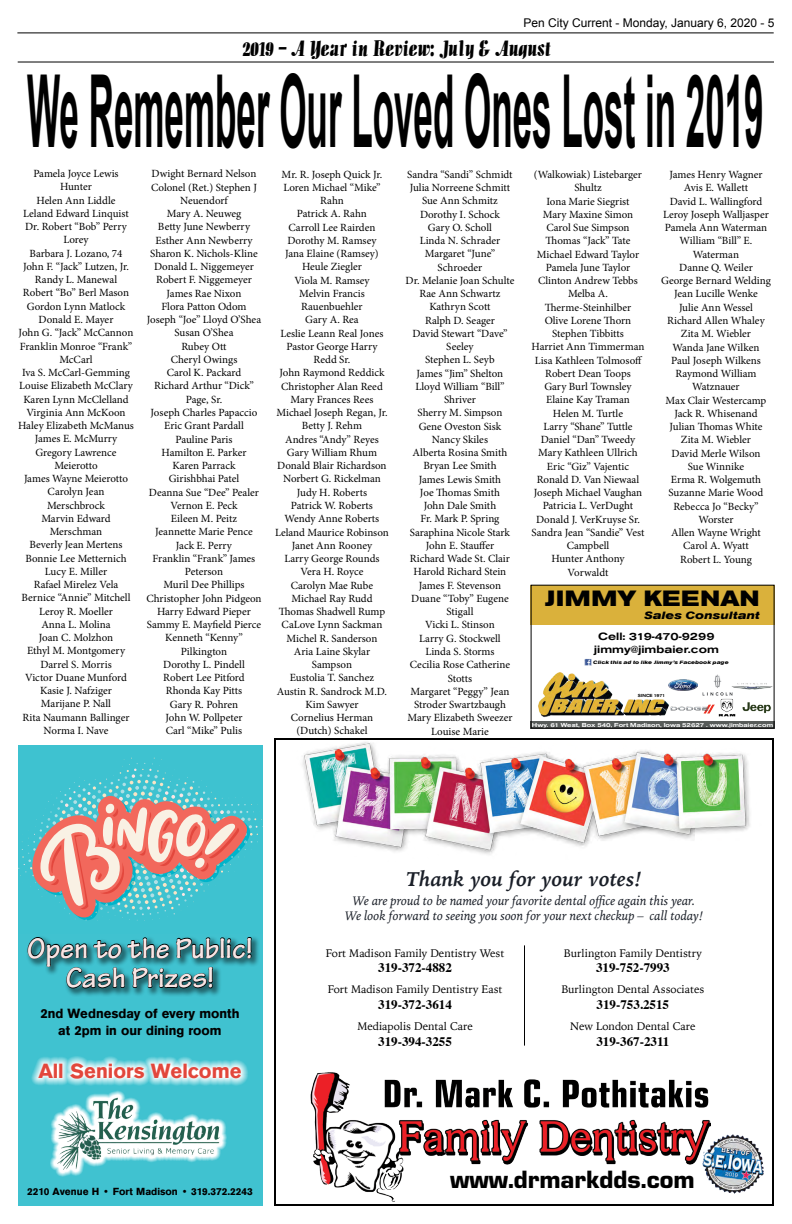
<style>
.page{position:relative;width:792px;height:1224px;background:#fff}
.page>*{position:absolute;margin:0;border:0;box-sizing:border-box;transform-origin:0 0}
.t1{font:700 100.8px "Arial";color:#000;scale:.35 1}
.t2{font:700 29.9px/29.9px "Tekton Pro";color:#f9e4e3;text-align:center}
.t3{font:900 26px "Eurostile";color:#000}
.t4{font:800 23px "Ancona Ex";color:#000}
.t5{font:22px "Alligator";color:#000}
.t6{font:700 21.3px "Ancona";color:#e2473c}
.t7{font:italic 700 21px "Iowan Old Style";color:#1a1f28}
.t8{font:700 13.9px/16.6px "Ancona";color:#000;text-align:center}
.t9{font:italic 13px/15.6px "Iowan Old Style";color:#1a1f28;text-align:center}
.t10{font:700 13px "Times";color:#000}
.t11{font:12px "Arial";color:#000}
.t12{font:11px/13.3px "Minion Pro";color:#000;text-align:center}
.t13{font:11px "Iowan Old Style";color:#000}
.t14{font:700 11px/13.2px "Ancona Ex";color:#000;text-align:center}
.t15{font:italic 800 11px "Ancona Ex";color:#000}
.t16{font:700 10.7px "Ancona";color:#000}
.t17{font:700 6px "Ancona Ex";color:#fff}
.t18{font:italic 800 5px "Ancona Ex";color:#000}
.t19{font:700 4.6px "Ancona Ex";color:#000;scale:.88 1}
</style>
<div class="page">
<hr style="left:17px;top:32px;width:757px;height:1px;background:#000">
<hr style="left:18px;top:62px;width:756px;height:1px;background:#000">
<img style="left:310px;top:1072px;width:401px;height:130px">
<img style="left:703px;top:1134px;width:31px;height:59px">
<img style="left:302px;top:742px;width:448px;height:113px">
<hr style="left:524px;top:945px;width:1px;height:101px;background:#000">
<div style="left:274px;top:738px;width:500px;height:468px;border:2px solid #000"></div>
<div style="left:18px;top:745px;width:244px;height:461px;background:#40c2d0"></div>
<div style="left:25px;top:935px;width:236px;height:62px;background:#000;opacity:.5"></div>
<svg style="left:27px;top:936px;width:225px;height:53px"></svg>
<svg style="left:31px;top:1056px;width:217px;height:30px"></svg>
<svg style="left:50px;top:1091px;width:74px;height:86px"></svg>
<img style="left:51px;top:1094px;width:176px;height:81px">
<svg style="left:18px;top:758px;width:244px;height:163px"></svg>
<div style="left:531px;top:585px;width:244px;height:40px;background:#dab13b"></div>
<img style="left:538px;top:673px;width:131px;height:44px">
<img style="left:668px;top:679px;width:30px;height:11px">
<img style="left:702px;top:674px;width:30px;height:22px">
<img style="left:731px;top:679px;width:42px;height:12px">
<img style="left:718px;top:698px;width:18px;height:19px">
<img style="left:671px;top:704px;width:44px;height:9px">
<img style="left:742px;top:702px;width:29px;height:12px">
<div style="left:531px;top:721px;width:244px;height:8px;background:#585c5a"></div>
<svg style="left:584px;top:659px;width:7px;height:7px"></svg>
<div style="left:531px;top:585px;width:244px;height:144px;border:1px solid #000"></div>
<p class="t11" style="left:523px;top:15px;width:253px">Pen City Current - Monday, January 6, 2020 - 5</p>
<h3 class="t5" style="left:242px;top:37px;width:310px">2019 – A Year in Review: July &amp; August</h3>
<h1 class="t1" style="left:27px;top:45px;width:2106px">We Remember Our Loved Ones Lost in 2019</h1>
<p class="t12" style="left:18px;top:167px;width:117px">Pamela Joyce Lewis<br>Hunter<br>Helen Ann Liddle<br>Leland Edward Linquist<br>Dr. Robert “Bob” Perry<br>Lorey<br>Barbara J. Lozano, 74<br>John F. “Jack” Lutzen, Jr.<br>Randy L. Manewal<br>Robert “Bo” Berl Mason<br>Gordon Lynn Matlock<br>Donald E. Mayer<br>John G. “Jack” McCannon<br>Franklin Monroe “Frank”<br>McCarl<br>Iva S. McCarl-Gemming<br>Louise Elizabeth McClary<br>Karen Lynn McClelland<br>Virginia Ann McKoon<br>Haley Elizabeth McManus<br>James E. McMurry<br>Gregory Lawrence<br>Meierotto<br>James Wayne Meierotto<br>Carolyn Jean<br>Merschbrock<br>Marvin Edward<br>Merschman<br>Beverly Jean Mertens<br>Bonnie Lee Metternich<br>Lucy E. Miller<br>Rafael Mirelez Vela<br>Bernice “Annie” Mitchell<br>Leroy R. Moeller<br>Anna L. Molina<br>Joan C. Molzhon<br>Ethyl M. Montgomery<br>Darrel S. Morris<br>Victor Duane Munford<br>Kasie J. Nafziger<br>Marijane P. Nall<br>Rita Naumann Ballinger<br>Norma I. Nave</p>
<p class="t12" style="left:146px;top:167px;width:117px">Dwight Bernard Nelson<br>Colonel (Ret.) Stephen J<br>Neuendorf<br>Mary A. Neuweg<br>Betty June Newberry<br>Esther Ann Newberry<br>Sharon K. Nichols-Kline<br>Donald L. Niggemeyer<br>Robert F. Niggemeyer<br>James Rae Nixon<br>Flora Patton Odom<br>Joseph “Joe” Lloyd O’Shea<br>Susan O’Shea<br>Rubey Ott<br>Cheryl Owings<br>Carol K. Packard<br>Richard Arthur “Dick”<br>Page, Sr.<br>Joseph Charles Papaccio<br>Eric Grant Pardall<br>Pauline Paris<br>Hamilton E. Parker<br>Karen Parrack<br>Girishbhai Patel<br>Deanna Sue “Dee” Pealer<br>Vernon E. Peck<br>Eileen M. Peitz<br>Jeannette Marie Pence<br>Jack E. Perry<br>Franklin “Frank” James<br>Peterson<br>Muril Dee Phillips<br>Christopher John Pidgeon<br>Harry Edward Pieper<br>Sammy E. Mayfield Pierce<br>Kenneth “Kenny”<br>Pilkington<br>Dorothy L. Pindell<br>Robert Lee Pitford<br>Rhonda Kay Pitts<br>Gary R. Pohren<br>John W. Pollpeter<br>Carl “Mike” Pulis</p>
<p class="t12" style="left:275px;top:168px;width:115px">Mr. R. Joseph Quick Jr.<br>Loren Michael “Mike”<br>Rahn<br>Patrick A. Rahn<br>Carroll Lee Rairden<br>Dorothy M. Ramsey<br>Jana Elaine (Ramsey)<br>Heule Ziegler<br>Viola M. Ramsey<br>Melvin Francis<br>Rauenbuehler<br>Gary A. Rea<br>Leslie Leann Real Jones<br>Pastor George Harry<br>Redd Sr.<br>John Raymond Reddick<br>Christopher Alan Reed<br>Mary Frances Rees<br>Michael Joseph Regan, Jr.<br>Betty J. Rehm<br>Andres “Andy” Reyes<br>Gary William Rhum<br>Donald Blair Richardson<br>Norbert G. Rickelman<br>Judy H. Roberts<br>Patrick W. Roberts<br>Wendy Anne Roberts<br>Leland Maurice Robinson<br>Janet Ann Rooney<br>Larry George Rounds<br>Vera H. Royce<br>Carolyn Mae Rube<br>Michael Ray Rudd<br>Thomas Shadwell Rump<br>CaLove Lynn Sackman<br>Michel R. Sanderson<br>Aria Laine Skylar<br>Sampson<br>Eustolia T. Sanchez<br>Austin R. Sandrock M.D.<br>Kim Sawyer<br>Cornelius Herman (Dutch) Schakel</p>
<p class="t12" style="left:406px;top:168px;width:110px">Sandra “Sandi” Schmidt<br>Julia Norreene Schmitt<br>Sue Ann Schmitz<br>Dorothy I. Schock<br>Gary O. Scholl<br>Linda N. Schrader<br>Margaret “June”<br>Schroeder<br>Dr. Melanie Joan Schulte<br>Rae Ann Schwartz<br>Kathryn Scott<br>Ralph D. Seager<br>David Stewart “Dave”<br>Seeley<br>Stephen L. Seyb<br>James “Jim” Shelton<br>Lloyd William “Bill”<br>Shriver<br>Sherry M. Simpson<br>Gene Oveston Sisk<br>Nancy Skiles<br>Alberta Rosina Smith<br>Bryan Lee Smith<br>James Lewis Smith<br>Joe Thomas Smith<br>John Dale Smith<br>Fr. Mark P. Spring<br>Saraphina Nicole Stark<br>John E. Stauffer<br>Richard Wade St. Clair<br>Harold Richard Stein<br>James F. Stevenson<br>Duane “Toby” Eugene<br>Stigall<br>Vicki L. Stinson<br>Larry G. Stockwell<br>Linda S. Storms<br>Cecilia Rose Catherine<br>Stotts<br>Margaret “Peggy” Jean<br>Stroder Swartzbaugh<br>Mary Elizabeth Sweezer<br>Louise Marie</p>
<p class="t12" style="left:532px;top:168px;width:114px">(Walkowiak) Listebarger<br>Shultz<br>Iona Marie Siegrist<br>Mary Maxine Simon<br>Carol Sue Simpson<br>Thomas “Jack” Tate<br>Michael Edward Taylor<br>Pamela June Taylor<br>Clinton Andrew Tebbs<br>Melba A.<br>Therme-Steinhilber<br>Olive Lorene Thorn<br>Stephen Tibbitts<br>Harriet Ann Timmerman<br>Lisa Kathleen Tolmosoff<br>Robert Dean Toops<br>Gary Burl Townsley<br>Elaine Kay Traman<br>Helen M. Turtle<br>Larry “Shane” Tuttle<br>Daniel “Dan” Tweedy<br>Mary Kathleen Ullrich<br>Eric “Giz” Vajentic<br>Ronald D. Van Niewaal<br>Joseph Michael Vaughan<br>Patricia L. VerDught<br>Donald J. VerKruyse Sr.<br>Sandra Jean “Sandie” Vest<br>Campbell<br>Hunter Anthony<br>Vorwaldt</p>
<p class="t12" style="left:661px;top:168px;width:111px">James Henry Wagner<br>Avis E. Wallett<br>David L. Wallingford<br>Leroy Joseph Walljasper<br>Pamela Ann Waterman<br>William “Bill” E.<br>Waterman<br>Danne Q. Weiler<br>George Bernard Welding<br>Jean Lucille Wenke<br>Julie Ann Wessel<br>Richard Allen Whaley<br>Zita M. Wiebler<br>Wanda Jane Wilken<br>Paul Joseph Wilkens<br>Raymond William<br>Watznauer<br>Max Clair Westercamp<br>Jack R. Whisenand<br>Julian Thomas White<br>Zita M. Wiebler<br>David Merle Wilson<br>Sue Winnike<br>Erma R. Wolgemuth<br>Suzanne Marie Wood<br>Rebecca Jo “Becky”<br>Worster<br>Allen Wayne Wright<br>Carol A. Wyatt<br>Robert L. Young</p>
<h3 class="t4" style="left:545px;top:582px;width:216px">JIMMY KEENAN</h3>
<p class="t15" style="left:644px;top:607px;width:117px">Sales Consultant</p>
<p class="t14" style="left:594px;top:629px;width:126px">Cell: 319-470-9299 jimmy@jimbaier.com</p>
<p class="t18" style="left:593px;top:659px;width:137px">Click this ad to like Jimmy’s Facebook page</p>
<p class="t19" style="left:638px;top:692px;width:32px">SINCE 1971</p>
<p class="t17" style="left:532px;top:721px;width:243px">Hwy. 61 West, Box 540, Fort Madison, Iowa 52627 . www.jimbaier.com</p>
<h2 class="t2" style="left:27px;top:934px;width:227px">Open to the Public!<br>Cash Prizes!</h2>
<p class="t8" style="left:41px;top:1004px;width:200px">2nd Wednesday of every month at 2pm in our dining room</p>
<h3 class="t6" style="left:38px;top:1055px;width:205px">All Seniors Welcome</h3>
<p class="t16" style="left:27px;top:1183px;width:227px">2210 Avenue H • Fort Madison • 319.372.2243</p>
<h3 class="t7" style="left:406px;top:860px;width:237px">Thank you for your votes!</h3>
<p class="t9" style="left:345px;top:892px;width:360px">We are proud to be named your favorite dental office again this year.<br>We look forward to seeing you soon for your next checkup – call today!</p>
<p class="t13" style="left:326px;top:943px;width:180px">Fort Madison Family Dentistry West</p>
<p class="t10" style="left:378px;top:956px;width:75px">319-372-4882</p>
<p class="t13" style="left:328px;top:980px;width:176px">Fort Madison Family Dentistry East</p>
<p class="t10" style="left:378px;top:992px;width:75px">319-372-3614</p>
<p class="t13" style="left:357px;top:1016px;width:117px">Mediapolis Dental Care</p>
<p class="t10" style="left:378px;top:1029px;width:75px">319-394-3255</p>
<p class="t13" style="left:564px;top:943px;width:139px">Burlington Family Dentistry</p>
<p class="t10" style="left:596px;top:956px;width:75px">319-752-7993</p>
<p class="t13" style="left:561px;top:980px;width:145px">Burlington Dental Associates</p>
<p class="t10" style="left:597px;top:992px;width:74px">319-753.2515</p>
<p class="t13" style="left:570px;top:1016px;width:127px">New London Dental Care</p>
<p class="t10" style="left:596px;top:1029px;width:74px">319-367-2311</p>
<h3 class="t3" style="left:450px;top:1161px;width:246px">www.drmarkdds.com</h3>
</div>
